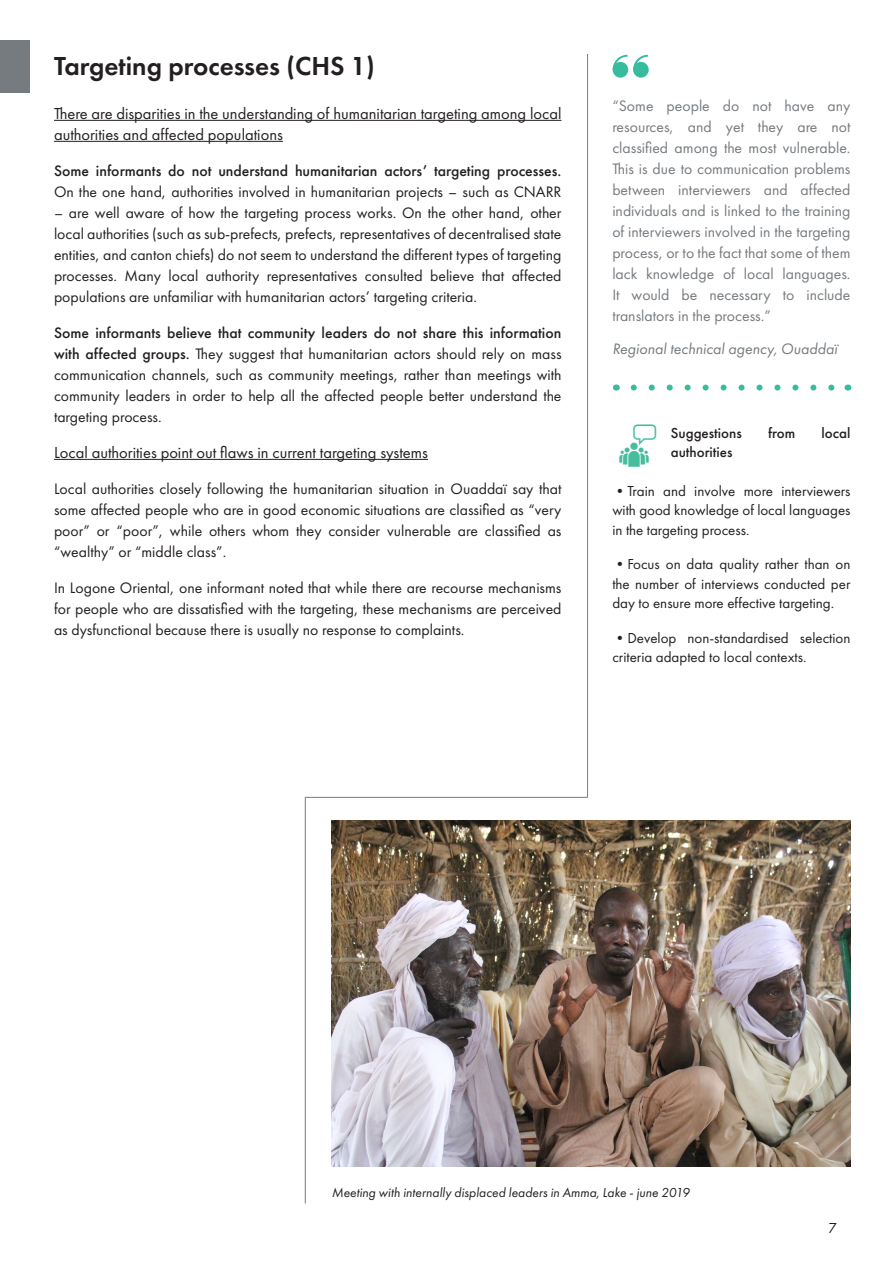
<style>
.page{position:relative;width:893px;height:1263px;background:#fff}
.page>*{position:absolute;margin:0;border:0;box-sizing:border-box;transform-origin:0 0}
.Titles_Medium{font:600 27px "Futura PT";color:#231f20}
.Main_text{font:16.5px/21px "Futura PT";color:#231f20}
.Main_text-2{font:15.75px/21px "Futura PT";color:#231f20;text-align:justify}
.Body{font:15.75px/21px "Futura PT";color:#767b7f;text-align:justify}
.Main_text-3{font:500 15.75px/21px "Futura PT";color:#231f20}
.Body-2{font:italic 15.75px "Futura PT";color:#767b7f}
.Main_text-4{font:15px/19.5px "Futura PT";color:#231f20;text-align:justify}
.Main_text-5{font:500 15px "Futura PT";color:#231f20}
.Footnote{font:italic 13.5px "Futura PT";color:#231f20}
.s1{font-weight:400}
.s2{font-weight:500}
</style>
<div class="page">
<hr style="left:587px;top:54px;width:1px;height:743px;background:#767b7f">
<hr style="left:54px;top:120px;width:507px;height:1px;background:#231f20">
<hr style="left:54px;top:141px;width:229px;height:1px;background:#231f20">
<hr style="left:54px;top:459px;width:374px;height:1px;background:#231f20">
<div style="left:614px;top:63px;width:13px;height:14px;background:#39bb9d;border-radius:50%"></div>
<div style="left:613px;top:62px;width:15px;height:16px;border:2px solid #37bd9e;border-radius:50%"></div>
<div style="left:634px;top:63px;width:14px;height:14px;background:#37bd9e;border-radius:50%"></div>
<div style="left:633px;top:62px;width:16px;height:16px;border:2px solid #37bd9e;border-radius:50%"></div>
<svg style="left:612px;top:54px;width:37px;height:18px"></svg>
<img style="left:332px;top:820px;width:518px;height:346px">
<hr style="left:305px;top:797px;width:283px;height:1px;background:#767b7f">
<hr style="left:305px;top:797px;width:1px;height:406px;background:#767b7f">
<svg style="left:634px;top:385px;width:201px;height:6px"></svg>
<div style="left:0;top:40px;width:30px;height:53px;background:#767b7f"></div>
<p class="Titles_Medium" style="left:54px;top:49px;width:322px">Targeting processes (CHS 1)</p>
<p class="Main_text" style="left:54px;top:103px;width:509px">There are disparities in the understanding of humanitarian targeting among local authorities and affected populations</p>
<p class="Main_text-3" style="left:54px;top:160px;width:509px">Some informants do not understand humanitarian actors’ targeting processes.<br><span class="s1">On the one hand, authorities involved in humanitarian projects – such as CNARR</span></p>
<p class="Main_text-2" style="left:54px;top:202px;width:509px">– are well aware of how the targeting process works. On the other hand, other local authorities (such as sub-prefects, prefects, representatives of decentralised state entities, and canton chiefs) do not seem to understand the different types of targeting processes. Many local authority representatives consulted believe that affected populations are unfamiliar with humanitarian actors’ targeting criteria.</p>
<p class="Main_text-2" style="left:54px;top:322px;width:509px"><span class="s2">Some informants believe that community leaders do not share this information with affected groups.</span> They suggest that humanitarian actors should rely on mass communication channels, such as community meetings, rather than meetings with community leaders in order to help all the affected people better understand the targeting process.</p>
<p class="Main_text" style="left:54px;top:442px;width:375px">Local authorities point out flaws in current targeting systems</p>
<p class="Main_text-2" style="left:54px;top:478px;width:509px">Local authorities closely following the humanitarian situation in Ouaddaï say that some affected people who are in good economic situations are classified as “very poor” or “poor”, while others whom they consider vulnerable are classified as “wealthy” or “middle class”.</p>
<p class="Main_text-2" style="left:54px;top:577px;width:509px">In Logone Oriental, one informant noted that while there are recourse mechanisms for people who are dissatisfied with the targeting, these mechanisms are perceived as dysfunctional because there is usually no response to complaints.</p>
<p class="Body" style="left:612px;top:96px;width:240px">“Some people do not have any resources, and yet they are not classified among the most vulnerable.<br>This is due to communication problems between interviewers and affected individuals and is linked to the training of interviewers involved in the targeting process, or to the fact that some of them lack knowledge of local languages.<br>It would be necessary to include translators in the process.”</p>
<p class="Body-2" style="left:612px;top:339px;width:227px">Regional technical agency, Ouaddaï</p>
<p class="Main_text-5" style="left:671px;top:424px;width:73px">Suggestions</p>
<p class="Main_text-5" style="left:768px;top:424px;width:29px">from</p>
<p class="Main_text-5" style="left:822px;top:424px;width:30px">local</p>
<p class="Main_text-5" style="left:671px;top:443px;width:63px">authorities</p>
<p class="Main_text-4" style="left:612px;top:481px;width:240px">•Train and involve more interviewers with good knowledge of local languages in the targeting process.</p>
<p class="Main_text-4" style="left:612px;top:554px;width:240px">•Focus on data quality rather than on the number of interviews conducted per day to ensure more effective targeting.</p>
<p class="Main_text-4" style="left:612px;top:628px;width:240px">•Develop non-standardised selection criteria adapted to local contexts.</p>
<p class="Footnote" style="left:332px;top:1185px;width:360px">Meeting with internally displaced leaders in Amma, Lake - june 2019</p>
<p class="Main_text-4" style="left:828px;top:1218px;width:10px">7</p>
</div>
